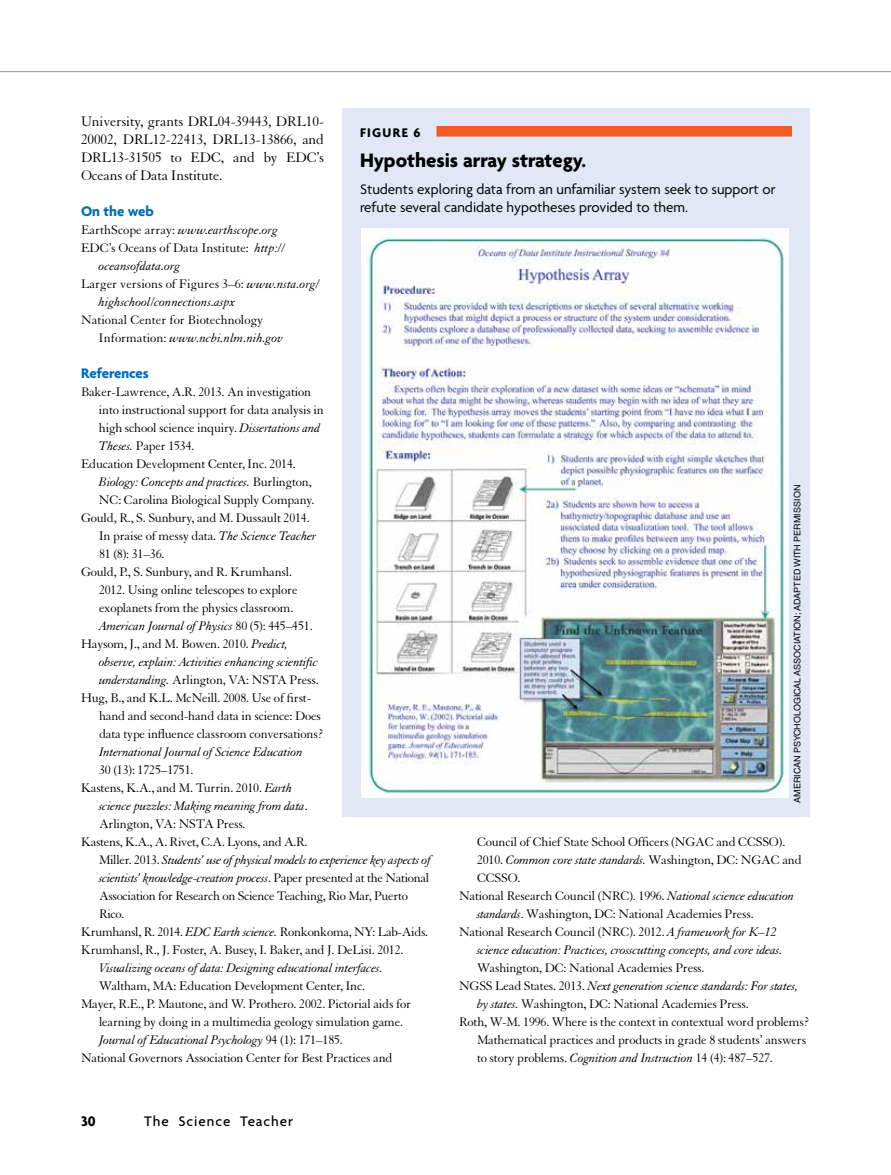
<style>
.page{position:relative;width:891px;height:1175px;background:#fff}
.page>*{position:absolute;margin:0;border:0;box-sizing:border-box;transform-origin:0 0}
.t1{font:700 21px "Agenda";color:#000}
.t2{font:15px/18px "Granjon LT Std";letter-spacing:-.01em;color:#000;text-align:justify}
.t3{font:15px/18px "Agenda";color:#000}
.t4{font:700 15px "Agenda";color:#006db8}
.t5{font:500 15px "Agenda";letter-spacing:.065em;color:#000}
.t6{font:700 15px "Agenda";color:#000}
.t7{font:13.5px/18px "Granjon LT Std";letter-spacing:-.015em;color:#000}
.t8{font:italic 13.5px "Granjon LT Std";letter-spacing:-.015em;color:#000}
.t9{font:700 13.5px "Agenda";letter-spacing:.1em;color:#000}
.t10{font:9px "Helvetica LT Std";color:#000}
.s1{font-style:normal}
.s2{font-style:italic}
</style>
<div class="page">
<hr style="left:0;top:71px;width:891px;height:1px;background:#939598">
<div style="left:342px;top:108px;width:468px;height:708px;background:#e1e7f5"></div>
<div style="left:436px;top:126px;width:356px;height:10px;background:#f15a22"></div>
<img style="left:362px;top:228px;width:427px;height:569px">
<p class="t2" style="left:81px;top:113px;width:245px">University, grants DRL04-39443, DRL10- 20002, DRL12-22413, DRL13-13866, and DRL13-31505 to EDC, and by EDC’s Oceans of Data Institute.</p>
<p class="t4" style="left:81px;top:203px;width:74px">On the web</p>
<p class="t8" style="left:81px;top:223px;width:199px"><span class="s1">EarthScope array:</span> www.earthscope.org</p>
<p class="t7" style="left:81px;top:239px;width:206px">EDC’s Oceans of Data Institute: <span class="s2">http://</span></p>
<p class="t8" style="left:99px;top:259px;width:83px">oceansofdata.org</p>
<p class="t7" style="left:81px;top:275px;width:240px">Larger versions of Figures 3–6: <span class="s2">www.nsta.org/</span></p>
<p class="t8" style="left:99px;top:295px;width:138px">highschool/connections.aspx</p>
<p class="t7" style="left:99px;top:311px;width:186px;text-indent:-18px">National Center for Biotechnology<br>Information: <span class="s2">www.ncbi.nlm.nih.gov</span></p>
<p class="t4" style="left:81px;top:365px;width:69px">References</p>
<p class="t7" style="left:81px;top:383px;width:232px">Baker-Lawrence, A.R. 2013. An investigation</p>
<p class="t7" style="left:99px;top:401px;width:226px">into instructional support for data analysis in</p>
<p class="t7" style="left:99px;top:419px;width:223px">high school science inquiry. <span class="s2">Dissertations and</span></p>
<p class="t7" style="left:99px;top:437px;width:97px"><span class="s2">Theses.</span> Paper 1534.</p>
<p class="t7" style="left:81px;top:455px;width:216px">Education Development Center, Inc. 2014.</p>
<p class="t8" style="left:99px;top:475px;width:214px">Biology: Concepts and practices. <span class="s1">Burlington,</span></p>
<p class="t7" style="left:99px;top:491px;width:217px">NC: Carolina Biological Supply Company.</p>
<p class="t7" style="left:81px;top:509px;width:230px">Gould, R., S. Sunbury, and M. Dussault 2014.</p>
<p class="t7" style="left:99px;top:527px;width:219px">In praise of messy data. <span class="s2">The Science Teacher</span></p>
<p class="t7" style="left:99px;top:545px;width:67px">81 (8): 31–36.</p>
<p class="t7" style="left:81px;top:563px;width:213px">Gould, P., S. Sunbury, and R. Krumhansl.</p>
<p class="t7" style="left:99px;top:581px;width:200px">2012. Using online telescopes to explore</p>
<p class="t7" style="left:99px;top:599px;width:196px">exoplanets from the physics classroom.</p>
<p class="t8" style="left:99px;top:619px;width:215px">American Journal of Physics <span class="s1">80 (5): 445–451.</span></p>
<p class="t7" style="left:81px;top:635px;width:209px">Haysom, J., and M. Bowen. 2010. <span class="s2">Predict,</span></p>
<p class="t8" style="left:99px;top:655px;width:221px">observe, explain: Activities enhancing scientific</p>
<p class="t7" style="left:99px;top:671px;width:221px"><span class="s2">understanding.</span> Arlington, VA: NSTA Press.</p>
<p class="t7" style="left:81px;top:689px;width:232px">Hug, B., and K.L. McNeill. 2008. Use of first-</p>
<p class="t7" style="left:99px;top:707px;width:223px">hand and second-hand data in science: Does</p>
<p class="t7" style="left:99px;top:725px;width:226px">data type influence classroom conversations?</p>
<p class="t8" style="left:99px;top:745px;width:205px">International Journal of Science Education</p>
<p class="t7" style="left:99px;top:761px;width:96px">30 (13): 1725–1751.</p>
<p class="t7" style="left:81px;top:779px;width:213px">Kastens, K.A., and M. Turrin. 2010. <span class="s2">Earth</span></p>
<p class="t8" style="left:99px;top:799px;width:210px">science puzzles: Making meaning from data<span class="s1">.</span></p>
<p class="t7" style="left:99px;top:815px;width:148px">Arlington, VA: NSTA Press.</p>
<p class="t7" style="left:81px;top:833px;width:228px">Kastens, K.A., A. Rivet, C.A. Lyons, and A.R.</p>
<p class="t8" style="left:99px;top:852px;width:334px"><span class="s1">Miller. 2013.</span> Students’ use of physical models to experience key aspects of</p>
<p class="t8" style="left:99px;top:870px;width:332px">scientists’ knowledge-creation process<span class="s1">. Paper presented at the National</span></p>
<p class="t7" style="left:99px;top:887px;width:310px">Association for Research on Science Teaching, Rio Mar, Puerto</p>
<p class="t7" style="left:99px;top:905px;width:27px">Rico.</p>
<p class="t7" style="left:81px;top:923px;width:349px">Krumhansl, R. 2014. <span class="s2">EDC Earth science.</span> Ronkonkoma, NY: Lab-Aids.</p>
<p class="t7" style="left:81px;top:941px;width:324px">Krumhansl, R., J. Foster, A. Busey, I. Baker, and J. DeLisi. 2012.</p>
<p class="t8" style="left:99px;top:960px;width:285px">Visualizing oceans of data: Designing educational interfaces.</p>
<p class="t7" style="left:99px;top:977px;width:268px">Waltham, MA: Education Development Center, Inc.</p>
<p class="t7" style="left:81px;top:995px;width:332px">Mayer, R.E., P. Mautone, and W. Prothero. 2002. Pictorial aids for</p>
<p class="t7" style="left:99px;top:1013px;width:306px">learning by doing in a multimedia geology simulation game.</p>
<p class="t8" style="left:99px;top:1032px;width:245px">Journal of Educational Psychology <span class="s1">94 (1): 171–185.</span></p>
<p class="t7" style="left:81px;top:1049px;width:313px">National Governors Association Center for Best Practices and</p>
<p class="t9" style="left:360px;top:125px;width:62px">FIGURE 6</p>
<h1 class="t1" style="left:360px;top:148px;width:228px">Hypothesis array strategy.</h1>
<p class="t3" style="left:360px;top:181px;width:417px">Students exploring data from an unfamiliar system seek to support or refute several candidate hypotheses provided to them.</p>
<p class="t10" style="left:792px;top:802px;width:319px;rotate:-90deg">AMERICAN PSYCHOLOGICAL ASSOCIATION; ADAPTED WITH PERMISSION</p>
<p class="t7" style="left:477px;top:833px;width:310px">Council of Chief State School Officers (NGAC and CCSSO).</p>
<p class="t7" style="left:477px;top:851px;width:326px">2010. <span class="s2">Common core state standards.</span> Washington, DC: NGAC and</p>
<p class="t7" style="left:477px;top:869px;width:45px">CCSSO.</p>
<p class="t7" style="left:459px;top:887px;width:337px">National Research Council (NRC). 1996. <span class="s2">National science education</span></p>
<p class="t7" style="left:477px;top:905px;width:278px"><span class="s2">standards</span>. Washington, DC: National Academies Press.</p>
<p class="t7" style="left:459px;top:923px;width:319px">National Research Council (NRC). 2012. <span class="s2">A framework for K–12</span></p>
<p class="t8" style="left:477px;top:942px;width:307px">science education: Practices, crosscutting concepts, and core ideas.</p>
<p class="t7" style="left:477px;top:959px;width:229px">Washington, DC: National Academies Press.</p>
<p class="t8" style="left:459px;top:978px;width:341px"><span class="s1">NGSS Lead States. 2013.</span> Next generation science standards: For states,</p>
<p class="t7" style="left:477px;top:995px;width:273px"><span class="s2">by states.</span> Washington, DC: National Academies Press.</p>
<p class="t7" style="left:459px;top:1013px;width:353px">Roth, W-M. 1996. Where is the context in contextual word problems?</p>
<p class="t7" style="left:477px;top:1031px;width:331px">Mathematical practices and products in grade 8 students’ answers</p>
<p class="t7" style="left:477px;top:1049px;width:297px">to story problems. <span class="s2">Cognition and Instruction</span> 14 (4): 487–527.</p>
<p class="t6" style="left:81px;top:1113px;width:16px">30</p>
<p class="t5" style="left:144px;top:1113px;width:151px">The Science Teacher</p>
</div>
